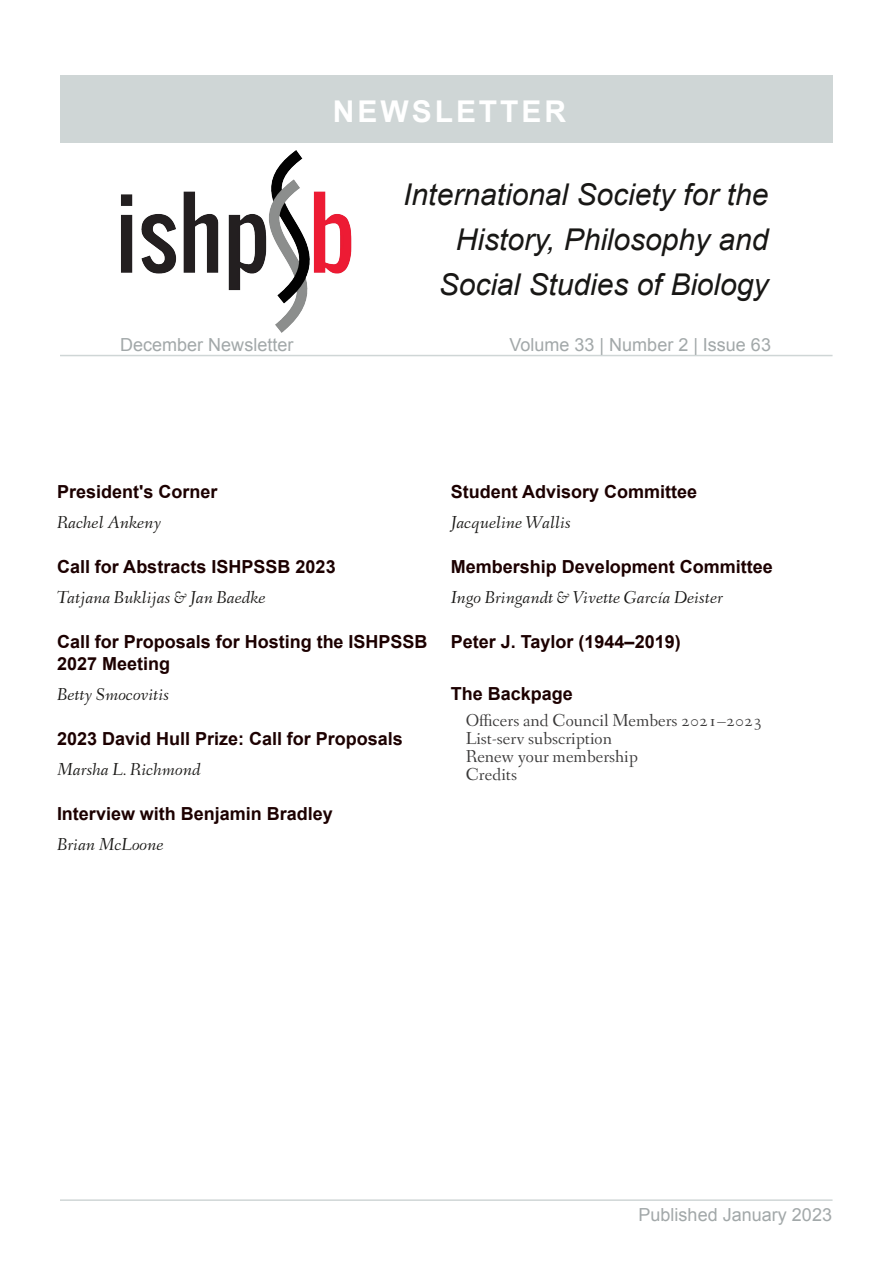
<style>
.page{position:relative;width:893px;height:1263px;background:#fff}
.page>*{position:absolute;margin:0;border:0;box-sizing:border-box;transform-origin:0 0}
.t1{font:italic 30px/45px "Arial";color:#181715;text-align:right}
.t2{font:700 30px "Arial";letter-spacing:.1em;color:#fff}
.t3{font:700 18px/22.5px "Arial";color:#1c0000}
.t4{font:italic 18px "Fanwood";color:#181715}
.t5{font:18px/18px "Fanwood";color:#3a3939}
.t6{font:18px "Arial";color:#a2a8a9}
</style>
<div class="page">
<div style="left:60px;top:75px;width:772px;height:67px;background:#cfd6d6"></div>
<hr style="left:60px;top:355px;width:772px;height:1px;background:#cfd6d6">
<hr style="left:60px;top:1199px;width:772px;height:2px;background:#cfd6d6">
<img style="left:121px;top:150px;width:231px;height:182px">
<h1 class="t2" style="left:333px;top:95px;width:235px">NEWSLETTER</h1>
<h1 class="t1" style="left:403px;top:172px;width:367px">International Society for the<br>History, Philosophy and<br>Social Studies of Biology</h1>
<p class="t6" style="left:120px;top:334px;width:175px">December Newsletter</p>
<p class="t6" style="left:509px;top:334px;width:263px">Volume 33 | Number 2 | Issue 63</p>
<p class="t3" style="left:57px;top:480px;width:162px">President's Corner</p>
<p class="t4" style="left:57px;top:515px;width:106px">Rachel Ankeny</p>
<p class="t3" style="left:57px;top:555px;width:280px">Call for Abstracts ISHPSSB 2023</p>
<p class="t4" style="left:57px;top:590px;width:210px">Tatjana Buklijas &amp; Jan Baedke</p>
<p class="t3" style="left:57px;top:630px;width:372px">Call for Proposals for Hosting the ISHPSSB<br>2027 Meeting</p>
<p class="t4" style="left:57px;top:688px;width:114px">Betty Smocovitis</p>
<p class="t3" style="left:57px;top:728px;width:347px">2023 David Hull Prize: Call for Proposals</p>
<p class="t4" style="left:57px;top:763px;width:145px">Marsha L. Richmond</p>
<p class="t3" style="left:57px;top:803px;width:277px">Interview with Benjamin Bradley</p>
<p class="t4" style="left:57px;top:838px;width:108px">Brian McLoone</p>
<p class="t3" style="left:451px;top:480px;width:248px">Student Advisory Committee</p>
<p class="t4" style="left:451px;top:515px;width:122px">Jacqueline Wallis</p>
<p class="t3" style="left:451px;top:555px;width:324px">Membership Development Committee</p>
<p class="t4" style="left:451px;top:590px;width:274px">Ingo Bringandt &amp; Vivette García Deister</p>
<p class="t3" style="left:451px;top:630px;width:232px">Peter J. Taylor (1944–2019)</p>
<p class="t3" style="left:451px;top:683px;width:124px">The Backpage</p>
<p class="t5" style="left:466px;top:713px;width:298px">Officers and Council Members 2021–2023<br>List-serv subscription<br>Renew your membership<br>Credits</p>
<p class="t6" style="left:638px;top:1204px;width:195px">Published January 2023</p>
</div>
